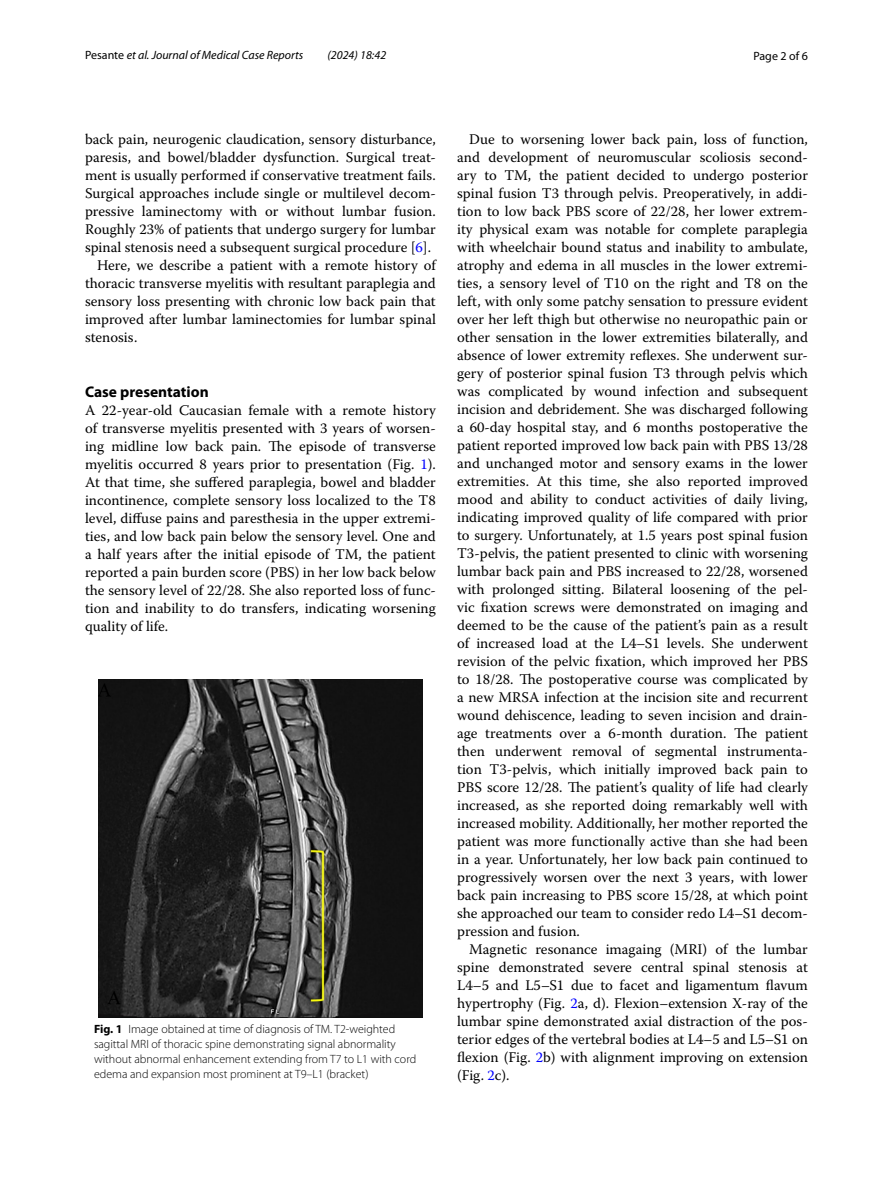
<style>
.page{position:relative;width:893px;height:1187px;background:#fff}
.page>*{position:absolute;margin:0;border:0;box-sizing:border-box;transform-origin:0 0}
.t1{font:700 15.45px "Myriad Pro";color:#000}
.t2{font:14.7px/18px "Warnock Pro";color:#000;text-align:justify}
.t3{font:300 12px/15px "Myriad Pro";color:#000}
.t4{font:italic 12px "Myriad Pro";color:#000}
.t5{font:12px "Myriad Pro";color:#000}
.s1{font-style:normal}
.s2{color:#00f}
.s3{font-weight:700}
</style>
<div class="page">
<img style="left:99px;top:679px;width:323px;height:338px">
<p class="t4" style="left:85px;top:48px;width:220px"><span class="s1">Pesante</span> et al. Journal of Medical Case Reports</p>
<p class="t4" style="left:327px;top:48px;width:60px">(2024) 18:42</p>
<p class="t5" style="left:753px;top:48px;width:56px">Page 2 of 6</p>
<p class="t2" style="left:85px;top:130px;width:352px">back pain, neurogenic claudication, sensory disturbance,</p>
<p class="t2" style="left:85px;top:148px;width:352px">paresis, and bowel/bladder dysfunction. Surgical treat-</p>
<p class="t2" style="left:85px;top:166px;width:352px">ment is usually performed if conservative treatment fails.</p>
<p class="t2" style="left:85px;top:184px;width:352px">Surgical approaches include single or multilevel decom-</p>
<p class="t2" style="left:85px;top:202px;width:352px">pressive laminectomy with or without lumbar fusion.</p>
<p class="t2" style="left:85px;top:220px;width:352px">Roughly 23% of patients that undergo surgery for lumbar</p>
<p class="t2" style="left:85px;top:238px;width:348px">spinal stenosis need a subsequent surgical procedure [<span class="s2">6</span>].</p>
<p class="t2" style="left:97px;top:256px;width:340px">Here, we describe a patient with a remote history of</p>
<p class="t2" style="left:85px;top:274px;width:352px">thoracic transverse myelitis with resultant paraplegia and</p>
<p class="t2" style="left:85px;top:292px;width:352px">sensory loss presenting with chronic low back pain that</p>
<p class="t2" style="left:85px;top:310px;width:352px">improved after lumbar laminectomies for lumbar spinal</p>
<p class="t2" style="left:85px;top:328px;width:54px">stenosis.</p>
<p class="t1" style="left:85px;top:381px;width:125px">Case presentation</p>
<p class="t2" style="left:85px;top:400px;width:352px">A 22-year-old Caucasian female with a remote history of transverse myelitis presented with 3 years of worsen&shy;ing midline low back pain. The episode of transverse myelitis occurred 8 years prior to presentation (Fig. <span class="s2">1</span>).<br>At that time, she suffered paraplegia, bowel and bladder incontinence, complete sensory loss localized to the T8 level, diffuse pains and paresthesia in the upper extremi&shy;ties, and low back pain below the sensory level. One and a half years after the initial episode of TM, the patient reported a pain burden score (PBS) in her low back below the sensory level of 22/28. She also reported loss of func&shy;tion and inability to do transfers, indicating worsening quality of life.</p>
<p class="t3" style="left:94px;top:1021px;width:324px"><span class="s3">Fig. 1</span> Image obtained at time of diagnosis of TM. T2-weighted sagittal MRI of thoracic spine demonstrating signal abnormality without abnormal enhancement extending from T7 to L1 with cord edema and expansion most prominent at T9–L1 (bracket)</p>
<p class="t2" style="left:457px;top:130px;width:352px;text-indent:12px">Due to worsening lower back pain, loss of function, and development of neuromuscular scoliosis second&shy;ary to TM, the patient decided to undergo posterior spinal fusion T3 through pelvis. Preoperatively, in addi&shy;tion to low back PBS score of 22/28, her lower extrem&shy;ity physical exam was notable for complete paraplegia with wheelchair bound status and inability to ambulate, atrophy and edema in all muscles in the lower extremi&shy;ties, a sensory level of T10 on the right and T8 on the left, with only some patchy sensation to pressure evident over her left thigh but otherwise no neuropathic pain or other sensation in the lower extremities bilaterally, and absence of lower extremity reflexes. She underwent sur&shy;gery of posterior spinal fusion T3 through pelvis which was complicated by wound infection and subsequent incision and debridement. She was discharged following a 60-day hospital stay, and 6 months postoperative the patient reported improved low back pain with PBS 13/28 and unchanged motor and sensory exams in the lower extremities. At this time, she also reported improved mood and ability to conduct activities of daily living, indicating improved quality of life compared with prior to surgery. Unfortunately, at 1.5 years post spinal fusion T3-pelvis, the patient presented to clinic with worsening lumbar back pain and PBS increased to 22/28, worsened with prolonged sitting. Bilateral loosening of the pel&shy;vic fixation screws were demonstrated on imaging and deemed to be the cause of the patient’s pain as a result of increased load at the L4–S1 levels. She underwent revision of the pelvic fixation, which improved her PBS to 18/28. The postoperative course was complicated by a new MRSA infection at the incision site and recurrent wound dehiscence, leading to seven incision and drain&shy;age treatments over a 6-month duration. The patient then underwent removal of segmental instrumenta&shy;tion T3-pelvis, which initially improved back pain to PBS score 12/28. The patient’s quality of life had clearly increased, as she reported doing remarkably well with increased mobility. Additionally, her mother reported the patient was more functionally active than she had been in a year. Unfortunately, her low back pain continued to progressively worsen over the next 3 years, with lower back pain increasing to PBS score 15/28, at which point she approached our team to consider redo L4–S1 decom&shy;pression and fusion.</p>
<p class="t2" style="left:457px;top:940px;width:352px;text-indent:12px">Magnetic resonance imagaing (MRI) of the lumbar spine demonstrated severe central spinal stenosis at L4–5 and L5–S1 due to facet and ligamentum flavum hypertrophy (Fig. <span class="s2">2</span>a, d). Flexion–extension X-ray of the lumbar spine demonstrated axial distraction of the pos&shy;terior edges of the vertebral bodies at L4–5 and L5–S1 on flexion (Fig. <span class="s2">2</span>b) with alignment improving on extension (Fig. <span class="s2">2</span>c).</p>
</div>
